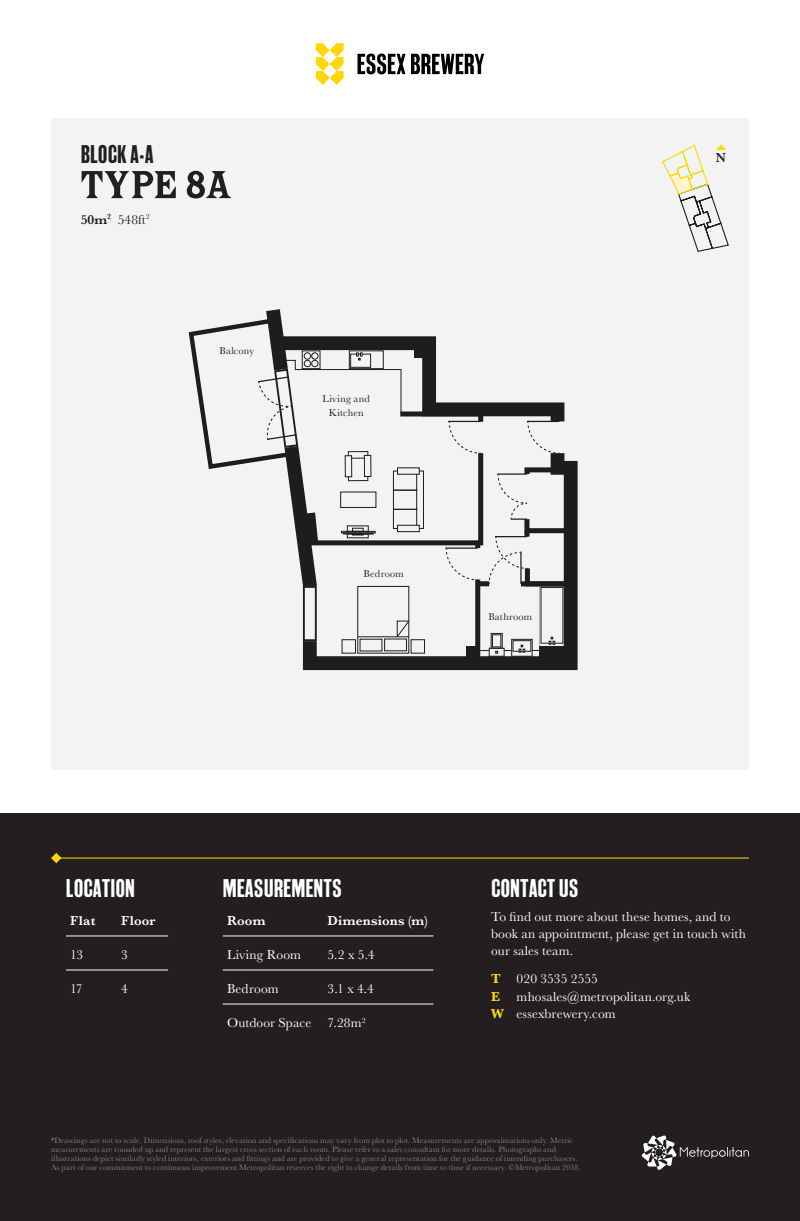
<style>
.page{position:relative;width:800px;height:1221px;background:#fff}
.page>*{position:absolute;margin:0;border:0;box-sizing:border-box;transform-origin:0 0}
.Small_Title{font:700 condensed 50.1px "Latin";letter-spacing:-.025em;color:#231f20}
.t1{font:500 27px "Gothic";color:#fff}
.Sub-Title{font:500 27px "Gothic";color:#231f20}
.Body{font:13.5px/17.2px "Baskerville";letter-spacing:.01em;color:#fff}
.Body-2{font:600 13.5px "Baskerville";letter-spacing:.015em;color:#fff}
.t2{font:13.5px "Baskerville";color:#231f20}
.t3{font:600 13.5px "Baskerville";color:#231f20}
.Body-3{font:10.35px/14.9px "Baskerville";letter-spacing:.02em;color:#231f20;text-align:center}
.t4{font:8.25px/9px "Baskerville";letter-spacing:.015em;color:#808285}
.s1{font-weight:600}
.s2{font-weight:700;color:#ffd800}
</style>
<div class="page">
<div style="left:0;top:813px;width:799px;height:407px;background:#231f20"></div>
<svg style="left:641px;top:1135px;width:107px;height:34px"></svg>
<svg style="left:316px;top:43px;width:27px;height:42px"></svg>
<svg style="left:357px;top:53px;width:48px;height:21px"></svg>
<svg style="left:411px;top:54px;width:73px;height:20px"></svg>
<div style="left:51px;top:118px;width:697px;height:652px;background:#f2f3f4"></div>
<svg style="left:51px;top:853px;width:10px;height:10px"></svg>
<hr style="left:53px;top:857px;width:695px;height:1px;background:#ffd800">
<svg style="left:302px;top:460px;width:275px;height:210px;fill:#1d1d1b"></svg>
<div style="left:475px;top:579px;width:5px;height:81px;background:#1d1d1b"></div>
<div style="left:466px;top:647px;width:11px;height:11px;background:#1d1d1b"></div>
<div style="left:539px;top:646px;width:35px;height:15px;background:#1d1d1b"></div>
<svg style="left:188px;top:309px;width:383px;height:344px"></svg>
<hr style="left:223px;top:935px;width:100px;height:1px;background:#fff">
<hr style="left:323px;top:935px;width:110px;height:1px;background:#fff">
<hr style="left:223px;top:969px;width:100px;height:1px;background:#fff">
<hr style="left:323px;top:969px;width:110px;height:1px;background:#fff">
<hr style="left:223px;top:1003px;width:100px;height:1px;background:#fff">
<hr style="left:323px;top:1003px;width:110px;height:1px;background:#fff">
<svg style="left:662px;top:144px;width:67px;height:108px"></svg>
<hr style="left:66px;top:935px;width:51px;height:1px;background:#fff">
<hr style="left:117px;top:935px;width:51px;height:1px;background:#fff">
<hr style="left:66px;top:969px;width:51px;height:1px;background:#fff">
<hr style="left:117px;top:969px;width:51px;height:1px;background:#fff">
<p class="Sub-Title" style="left:81px;top:140px;width:74px">BLOCK A-A</p>
<p class="Small_Title" style="left:81px;top:160px;width:153px">TYPE 8A</p>
<p class="t2" style="left:81px;top:211px;width:70px"><span class="s1">50m</span><sup>2</sup> 548ft<sup>2</sup></p>
<p class="Body-3" style="left:219px;top:343px;width:36px">Balcony</p>
<p class="Body-3" style="left:322px;top:391px;width:49px">Living and<br>Kitchen</p>
<p class="Body-3" style="left:363px;top:566px;width:42px">Bedroom</p>
<p class="Body-3" style="left:488px;top:609px;width:45px">Bathroom</p>
<h3 class="t3" style="left:715px;top:148px;width:12px">N</h3>
<h2 class="t1" style="left:66px;top:875px;width:71px">LOCATION</h2>
<h2 class="t1" style="left:223px;top:875px;width:120px">MEASUREMENTS</h2>
<p class="Body-2" style="left:70px;top:911px;width:27px">Flat</p>
<p class="Body-2" style="left:121px;top:911px;width:36px">Floor</p>
<p class="Body" style="left:70px;top:946px;width:15px">13</p>
<p class="Body" style="left:121px;top:946px;width:8px">3</p>
<p class="Body" style="left:70px;top:980px;width:14px">17</p>
<p class="Body" style="left:121px;top:980px;width:8px">4</p>
<p class="Body-2" style="left:227px;top:911px;width:40px">Room</p>
<p class="Body-2" style="left:327px;top:911px;width:102px">Dimensions (m)</p>
<p class="Body" style="left:227px;top:946px;width:76px">Living Room</p>
<p class="Body" style="left:327px;top:946px;width:49px">5.2 x 5.4</p>
<p class="Body" style="left:227px;top:980px;width:53px">Bedroom</p>
<p class="Body" style="left:327px;top:980px;width:48px">3.1 x 4.4</p>
<p class="Body" style="left:227px;top:1014px;width:86px">Outdoor Space</p>
<p class="Body" style="left:327px;top:1014px;width:40px">7.28m<sup>2</sup></p>
<h2 class="t1" style="left:491px;top:875px;width:89px">CONTACT US</h2>
<h3 class="Body" style="left:491px;top:908px;width:256px">To find out more about these homes, and to book an appointment, please get in touch with our sales team.</h3>
<h3 class="Body" style="left:491px;top:970px;width:201px"><span class="s2">T</span> 020 3535 2555<br><span class="s2">E</span> mhosales@metropolitan.org.uk<br><span class="s2">W</span> essexbrewery.com</h3>
<p class="t4" style="left:51px;top:1135px;width:531px">*Drawings are not to scale. Dimensions, roof styles, elevation and specifications may vary from plot to plot. Measurements are approximations only. Metric measurements are rounded up and represent the largest cross section of each room. Please refer to a sales consultant for more details. Photographs and illustrations depict similarly styled interiors, exteriors and fittings and are provided to give a general representation for the guidance of intending purchasers.<br>As part of our commitment to continuous improvement Metropolitan reserves the right to change details from time to time if necessary. ©Metropolitan 2018.</p>
</div>
